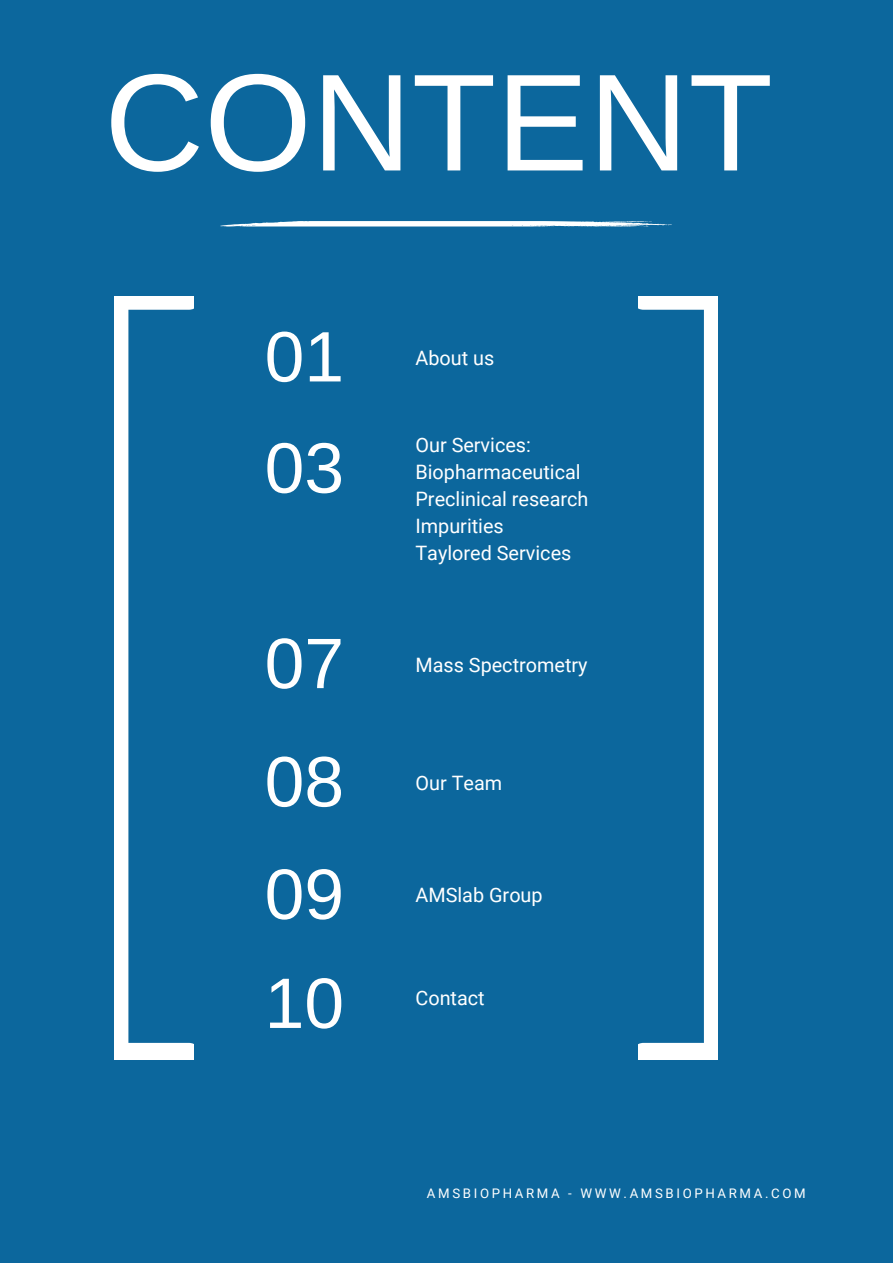
<style>
.page{position:relative;width:893px;height:1264px;background:#fff}
.page>*{position:absolute;margin:0;border:0;box-sizing:border-box;transform-origin:0 0}
.t1{font:138.3px "Arimo";color:#fff}
.t2{font:71.4px/111.1px "Arimo";color:#fff}
.t3{font:19.8px/27px "Roboto";color:#fff}
.t4{font:13.2px "Roboto";letter-spacing:.2em;color:#fff}
</style>
<div class="page">
<div style="left:0;top:0;width:892px;height:1262px;background:#0c679d"></div>
<svg style="left:220px;top:221px;width:452px;height:6px;background:#c2d9e6"></svg>
<svg style="left:115px;top:297px;width:78px;height:762px"></svg>
<svg style="left:638px;top:297px;width:79px;height:762px"></svg>
<h1 class="t1" style="left:104px;top:45px;width:670px">CONTENT</h1>
<h2 class="t2" style="left:264px;top:301px;width:81px">01<br>03</h2>
<h2 class="t2" style="left:264px;top:607px;width:81px">07</h2>
<h2 class="t2" style="left:264px;top:726px;width:81px">08</h2>
<h2 class="t2" style="left:264px;top:839px;width:81px;line-height:108.9px">09<br>10</h2>
<p class="t3" style="left:415px;top:345px;width:80px">About us</p>
<p class="t3" style="left:415px;top:431px;width:174px">Our Services:<br>Biopharmaceutical<br>Preclinical research<br>Impurities<br>Taylored Services</p>
<p class="t3" style="left:415px;top:651px;width:174px">Mass Spectrometry</p>
<p class="t3" style="left:415px;top:769px;width:88px">Our Team</p>
<p class="t3" style="left:415px;top:882px;width:129px">AMSlab Group</p>
<p class="t3" style="left:415px;top:984px;width:71px">Contact</p>
<p class="t4" style="left:427px;top:1186px;width:380px">AMSBIOPHARMA - WWW.AMSBIOPHARMA.COM</p>
</div>
